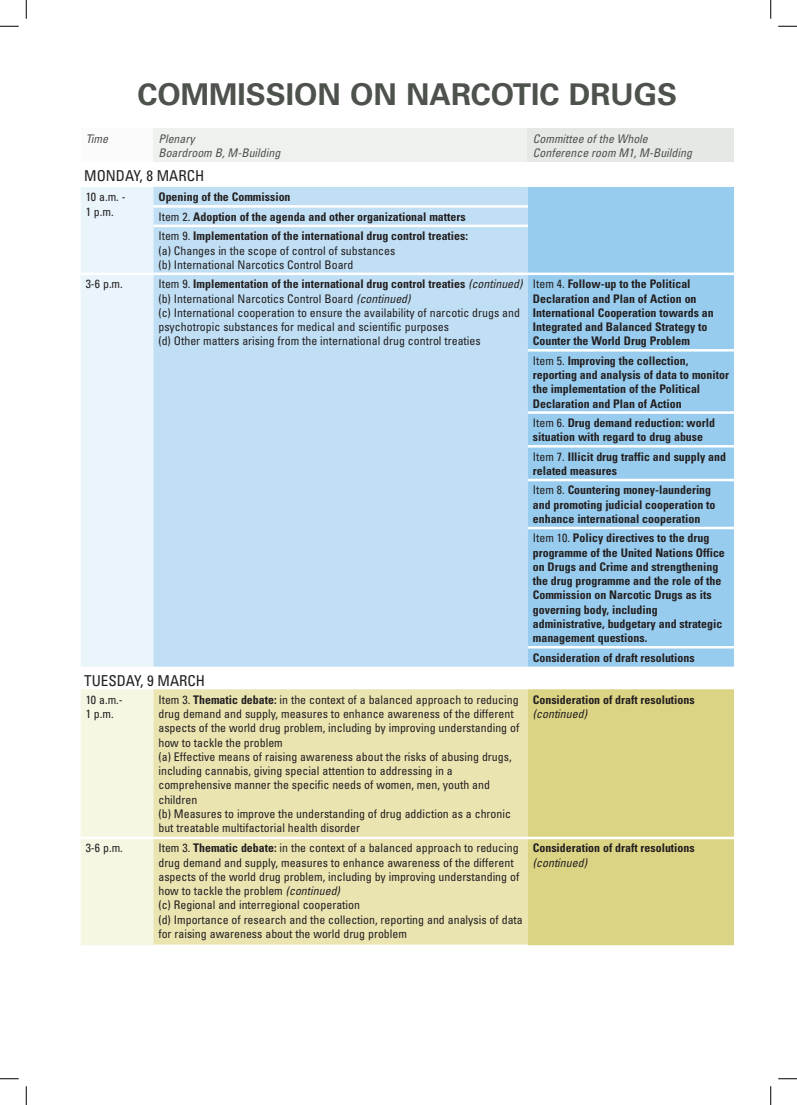
<style>
.page{position:relative;width:797px;height:1105px;background:#fff}
.page>*{position:absolute;margin:0;border:0;box-sizing:border-box;transform-origin:0 0}
.t1{font:700 30px "Univers";color:#4e524d}
.t2{font:condensed 15px "Univers";color:#231f20}
.t3{font:condensed 11.88px/14.2px "Univers";color:#231f20}
.t4{font:700 condensed 11.88px/14.2px "Univers";color:#231f20}
.t5{font:italic condensed 11.88px/14.2px "Univers";color:#4e524d}
.t6{font:italic condensed 11.88px "Univers";color:#231f20}
.s1{font-weight:400}
.s2{font-weight:700}
.s3{font-style:italic}
</style>
<div class="page">
<div style="left:81px;top:128px;width:72px;height:34px;background:#fbfbfb"></div>
<div style="left:153px;top:128px;width:375px;height:34px;background:#eff1ee"></div>
<div style="left:528px;top:128px;width:206px;height:34px;background:#e6e8e4"></div>
<div style="left:81px;top:187px;width:72px;height:480px;background:#e9f4fb"></div>
<div style="left:153px;top:187px;width:375px;height:480px;background:#c0dff4"></div>
<div style="left:528px;top:187px;width:206px;height:480px;background:#97ccee"></div>
<div style="left:81px;top:689px;width:72px;height:256px;background:#f7f6e3"></div>
<div style="left:153px;top:689px;width:375px;height:255px;background:#eae4b1"></div>
<div style="left:528px;top:689px;width:206px;height:256px;background:#dcd485"></div>
<hr style="left:153px;top:205px;width:375px;height:3px;background:#fff">
<hr style="left:153px;top:225px;width:375px;height:2px;background:#fff">
<hr style="left:153px;top:273px;width:375px;height:2px;background:#fff">
<hr style="left:528px;top:273px;width:206px;height:2px;background:#fff">
<hr style="left:81px;top:273px;width:72px;height:2px;background:#fff">
<hr style="left:528px;top:349px;width:206px;height:3px;background:#fff">
<hr style="left:528px;top:411px;width:206px;height:3px;background:#fff">
<hr style="left:528px;top:445px;width:206px;height:2px;background:#fff">
<hr style="left:528px;top:479px;width:206px;height:2px;background:#fff">
<hr style="left:81px;top:837px;width:72px;height:2px;background:#fff">
<hr style="left:153px;top:837px;width:375px;height:2px;background:#fff">
<hr style="left:528px;top:837px;width:206px;height:2px;background:#fff">
<hr style="left:528px;top:527px;width:206px;height:2px;background:#fff">
<hr style="left:528px;top:646px;width:206px;height:2px;background:#fff">
<svg style="left:0;top:25px;width:19px;height:2px"></svg>
<svg style="left:778px;top:25px;width:19px;height:2px"></svg>
<svg style="left:0;top:1078px;width:19px;height:1px"></svg>
<svg style="left:778px;top:1078px;width:19px;height:1px"></svg>
<svg style="left:25px;top:0;width:2px;height:19px"></svg>
<svg style="left:25px;top:1086px;width:2px;height:19px"></svg>
<svg style="left:770px;top:0;width:1px;height:19px"></svg>
<svg style="left:770px;top:1086px;width:1px;height:19px"></svg>
<h1 class="t1" style="left:137px;top:76px;width:541px">COMMISSION ON NARCOTIC DRUGS</h1>
<p class="t5" style="left:86px;top:131px;width:24px">Time</p>
<p class="t5" style="left:158px;top:131px;width:123px">Plenary<br>Boardroom B, M-Building</p>
<p class="t5" style="left:533px;top:131px;width:161px">Committee of the Whole<br>Conference room M1, M-Building</p>
<p class="t2" style="left:84px;top:166px;width:122px">Monday, 8 March</p>
<p class="t3" style="left:86px;top:190px;width:42px">10 a.m. -<br>1 p.m.</p>
<p class="t4" style="left:158px;top:187px;width:311px;line-height:19.5px">Opening of the Commission<br><span class="s1">Item 2.</span> Adoption of the agenda and other organizational matters<br><span class="s1">Item 9.</span> Implementation of the international drug control treaties:</p>
<p class="t3" style="left:158px;top:243px;width:238px">(a) Changes in the scope of control of substances (b) International Narcotics Control Board</p>
<p class="t3" style="left:158px;top:277px;width:365px">Item 9. <span class="s2">Implementation of the international drug control treaties</span> <span class="s3">(continued) </span>(b) International N arcotics Control Board <span class="s3">(continued)<br></span>(c) International cooperation to ensure the availability of narcotic drugs and psychotropic substances for medical and scientific purposes<br>(d) Other matters arising from the international drug control treaties</p>
<p class="t4" style="left:533px;top:277px;width:182px"><span class="s1">Item 4.</span> Follow-up to the Political Declaration and Plan of Action on International Cooperation towards an Integrated and Balanced Strategy to Counter the World Drug Problem</p>
<p class="t3" style="left:86px;top:277px;width:39px">3-6 p.m.</p>
<p class="t4" style="left:533px;top:353px;width:198px"><span class="s1">Item 5.</span> Improving the collection, reporting and analysis of data to monitor the implementation of the Political Declaration and Plan of Action</p>
<p class="t4" style="left:533px;top:416px;width:184px"><span class="s1">Item 6.</span> Drug demand reduction: world situation with regard to drug abuse</p>
<p class="t4" style="left:533px;top:449px;width:195px"><span class="s1">Item 7.</span> Illicit drug traffic and supply and related measures</p>
<p class="t4" style="left:533px;top:483px;width:184px"><span class="s1">Item 8.</span> Countering money-laundering and promoting judicial cooperation to enhance international cooperation</p>
<p class="t4" style="left:533px;top:531px;width:193px"><span class="s1">Item 10.</span> Policy directives to the drug programme of the United Nations Office on Drugs and Crime and strengthening the drug programme and the role of the Commission on Narcotic Drugs as its governing body, including administrative, budgetary and strategic management questions.</p>
<p class="t4" style="left:533px;top:650px;width:163px">Consideration of draft resolutions</p>
<p class="t2" style="left:84px;top:671px;width:122px">Tuesday, 9 March</p>
<p class="t3" style="left:86px;top:692px;width:39px">10 a.m.-<br>1 p.m.</p>
<p class="t3" style="left:158px;top:692px;width:362px">Item 3. <span class="s2">Thematic debate:</span> in the context of a balanced approach to reducing drug demand and supply, measures to enhance awareness of the different aspects of the world drug problem, including by improving understanding of how to tackle the problem<br>(a) Effective means of raising awareness about the risks of abusing drugs, including cannabis, giving special attention to addressing in a comprehensive manner the specific needs of women, men, youth and children<br>(b) Measures to improve the understanding of drug addiction as a chronic but treatable multifactorial health disorder</p>
<p class="t4" style="left:533px;top:692px;width:163px">Consideration of draft resolutions</p>
<p class="t6" style="left:533px;top:706px;width:56px">(continued)</p>
<p class="t3" style="left:86px;top:841px;width:39px">3-6 p.m.</p>
<p class="t3" style="left:158px;top:841px;width:366px">Item 3. <span class="s2">Thematic debate:</span> in the context of a balanced approach to reducing drug demand and supply, measures to enhance awareness of the different aspects of the world drug problem, including by improving understanding of how to tackle the problem <span class="s3">(continued)<br></span>(c) Regional and interregional cooperation<br>(d) Importance of research and the collection, reporting and analysis of data for raising awareness about the world drug problem</p>
<p class="t4" style="left:533px;top:841px;width:163px">Consideration of draft resolutions</p>
<p class="t6" style="left:533px;top:855px;width:56px">(continued)</p>
</div>
